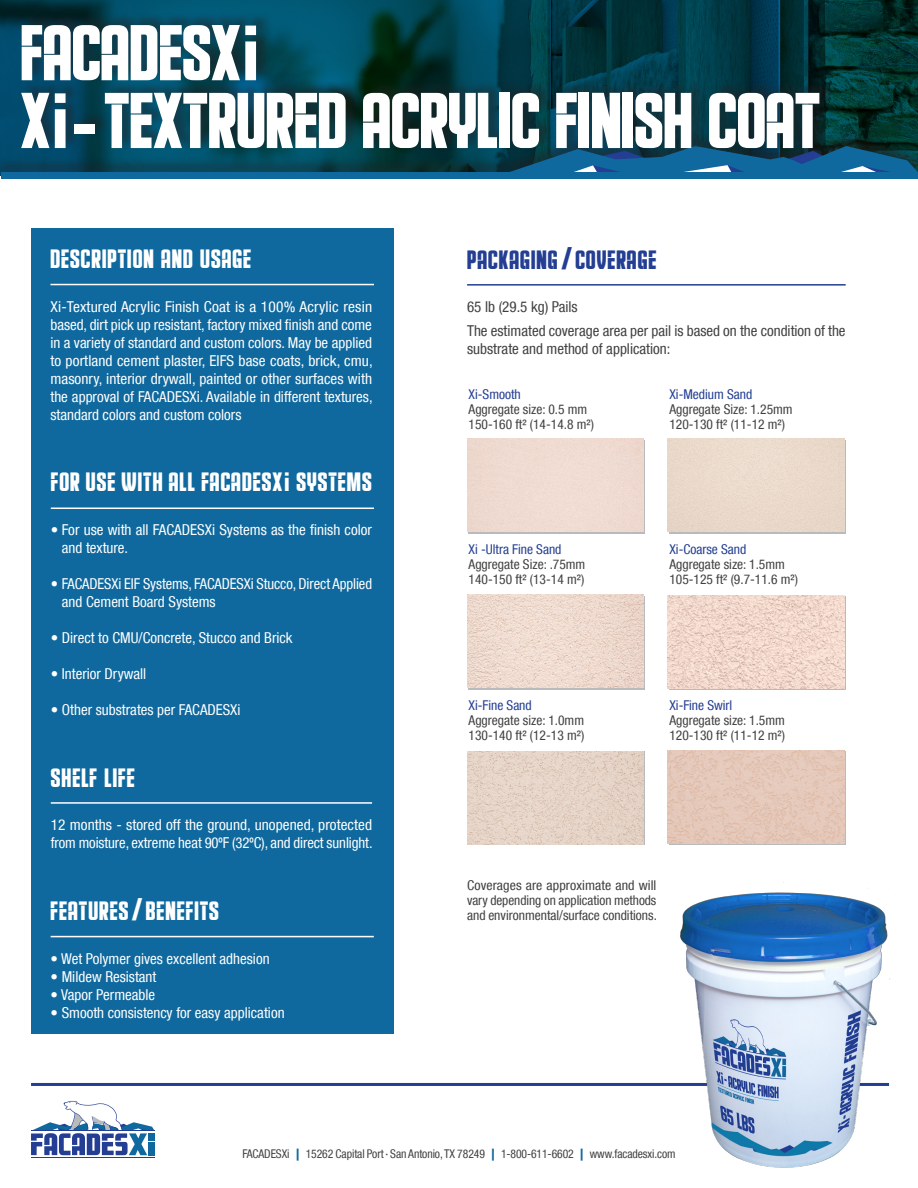
<style>
.page{position:relative;width:918px;height:1188px;background:#fff}
.page>*{position:absolute;margin:0;border:0;box-sizing:border-box;transform-origin:0 0}
.t1{font:81px/67.8px "Educated Deers";color:#fff}
.t2{font:27px "Educated Deers";letter-spacing:.04em;color:#fff}
.t3{font:27px "Educated Deers";letter-spacing:.04em;color:#233e92}
.t4{font:condensed 15px/18px "Helvetica Neue LT Com";color:#fff}
.t5{font:condensed 15px/18px "Helvetica Neue LT Com";color:#404041}
.t6{font:condensed 13.5px/15px "Helvetica Neue LT Com";color:#404041;text-align:justify}
.t7{font:condensed 13.5px "Helvetica Neue LT Com";color:#233e92}
.t8{font:condensed 12px "Helvetica Neue LT Com";letter-spacing:-.005em;color:#404041}
.s1{font-family:"Acumin Variable Concept";font-size:75px}
.s2{font-family:"Acumin Variable Concept";font-size:25.5px}
.s3{font-family:"Impact"}
.s4{font-weight:900;font-stretch:normal;color:#10699e}
</style>
<div class="page">
<img style="left:0;top:0;width:918px;height:131px">
<div style="left:31px;top:229px;width:362px;height:805px;background:#10699e"></div>
<hr style="left:31px;top:1157px;width:124px;height:1px;background:#233e92">
<svg style="left:31px;top:1101px;width:123px;height:54px"></svg>
<hr style="left:31px;top:1130px;width:124px;height:1px;background:#233e92">
<div style="left:148px;top:1133px;width:7px;height:8px;background:#10699e"></div>
<div style="left:148px;top:1142px;width:7px;height:13px;background:#10699e"></div>
<div style="left:0;top:131px;width:918px;height:48px;background:#231f20;opacity:.5"></div>
<svg style="left:507px;top:146px;width:411px;height:26px;background:#185c85"></svg>
<div style="left:1px;top:172px;width:917px;height:7px;background:#10699e"></div>
<hr style="left:31px;top:1083px;width:858px;height:3px;background:#233e92">
<div style="left:21px;top:11px;width:814px;height:139px;background:#231f20;opacity:.5"></div>
<img style="left:680px;top:882px;width:210px;height:286px">
<hr style="left:467px;top:284px;width:379px;height:2px;background:#233e92">
<hr style="left:51px;top:802px;width:321px;height:2px;background:#fff">
<hr style="left:50px;top:284px;width:324px;height:1px;background:#fff">
<hr style="left:51px;top:508px;width:323px;height:1px;background:#fff">
<hr style="left:51px;top:936px;width:323px;height:1px;background:#fff">
<svg style="left:669px;top:596px;width:177px;height:93px"></svg>
<img style="left:668px;top:595px;width:176px;height:93px">
<div style="left:467px;top:439px;width:177px;height:93px;background:#efdbd1"></div>
<img style="left:467px;top:594px;width:177px;height:94px">
<img style="left:467px;top:751px;width:177px;height:93px">
<div style="left:669px;top:440px;width:177px;height:93px;background:#e7d6c7"></div>
<img style="left:668px;top:439px;width:176px;height:93px">
<svg style="left:669px;top:752px;width:177px;height:93px"></svg>
<img style="left:668px;top:750px;width:176px;height:94px">
<h1 class="t1" style="left:21px;top:18px;width:801px">FACADESX<span class="s1">i<br></span>X<span class="s1">i-</span>TEXTRURED ACRYLIC FINISH COAT</h1>
<p class="t2" style="left:50px;top:243px;width:202px">DESCRIPTION AND USAGE</p>
<p class="t4" style="left:50px;top:297px;width:324px;text-align:justify">Xi-Textured Acrylic Finish Coat is a 100% Acrylic resin based, dirt pick up resistant, factory mixed finish and come in a variety of standard and custom colors. May be applied to portland cement plaster, EIFS base coats, brick, cmu, masonry, interior drywall, painted or other surfaces with the approval of FACADESXi. Available in different textures, standard colors and custom colors</p>
<p class="t2" style="left:51px;top:466px;width:322px">FOR USE WITH ALL FACADESX<span class="s2">i</span> SYSTEMS</p>
<p class="t4" style="left:62px;top:521px;width:312px;text-indent:-11px">• For use with all FACADESXi Systems as the finish color and texture.</p>
<p class="t4" style="left:62px;top:575px;width:312px;text-indent:-11px">• FACADESXi EIF Systems, FACADESXi Stucco, Direct Applied and Cement Board Systems</p>
<p class="t4" style="left:51px;top:629px;width:243px">• Direct to CMU/Concrete, Stucco and Brick</p>
<p class="t4" style="left:51px;top:665px;width:97px">• Interior Drywall</p>
<p class="t4" style="left:51px;top:701px;width:191px">• Other substrates per FACADESXi</p>
<p class="t2" style="left:51px;top:762px;width:85px">SHELF LIFE</p>
<p class="t4" style="left:51px;top:815px;width:323px">12 months - stored off the ground, unopened, protected from moisture, extreme heat 90ºF (32ºC), and direct sunlight.</p>
<p class="t2" style="left:51px;top:895px;width:170px">FEATURES <span class="s3">/</span> BENEFITS</p>
<p class="t4" style="left:51px;top:949px;width:220px">• Wet Polymer gives excellent adhesion</p>
<p class="t4" style="left:51px;top:967px;width:107px">• Mildew Resistant</p>
<p class="t4" style="left:51px;top:985px;width:106px">• Vapor Permeable</p>
<p class="t4" style="left:51px;top:1003px;width:235px">• Smooth consistency for easy application</p>
<p class="t3" style="left:467px;top:244px;width:191px">PACKAGING <span class="s3">/</span> COVERAGE</p>
<p class="t5" style="left:467px;top:297px;width:112px">65 lb (29.5 kg) Pails</p>
<p class="t5" style="left:467px;top:321px;width:380px">The estimated coverage area per pail is based on the condition of the substrate and method of application:</p>
<p class="t7" style="left:469px;top:386px;width:54px">Xi-Smooth</p>
<p class="t6" style="left:469px;top:401px;width:120px">Aggregate size: 0.5 mm</p>
<p class="t6" style="left:469px;top:416px;width:127px">150-160 ft² (14-14.8 m²)</p>
<p class="t7" style="left:469px;top:542px;width:94px">Xi -Ultra Fine Sand</p>
<p class="t6" style="left:469px;top:557px;width:118px">Aggregate Size: .75mm</p>
<p class="t6" style="left:469px;top:572px;width:117px">140-150 ft² (13-14 m²)</p>
<p class="t7" style="left:469px;top:698px;width:65px">Xi-Fine Sand</p>
<p class="t6" style="left:469px;top:713px;width:117px">Aggregate size: 1.0mm</p>
<p class="t6" style="left:469px;top:728px;width:117px">130-140 ft² (12-13 m²)</p>
<p class="t7" style="left:669px;top:386px;width:84px">Xi-Medium Sand</p>
<p class="t6" style="left:669px;top:401px;width:125px">Aggregate Size: 1.25mm</p>
<p class="t6" style="left:669px;top:416px;width:117px">120-130 ft² (11-12 m²)</p>
<p class="t7" style="left:669px;top:542px;width:78px">Xi-Coarse Sand</p>
<p class="t6" style="left:669px;top:557px;width:117px">Aggregate size: 1.5mm</p>
<p class="t6" style="left:669px;top:572px;width:130px">105-125 ft² (9.7-11.6 m²)</p>
<p class="t7" style="left:669px;top:698px;width:64px">Xi-Fine Swirl</p>
<p class="t6" style="left:669px;top:713px;width:117px">Aggregate size: 1.5mm</p>
<p class="t6" style="left:669px;top:728px;width:117px">120-130 ft² (11-12 m²)</p>
<p class="t6" style="left:467px;top:877px;width:191px">Coverages are approximate and will vary depending on application methods and environmental/surface conditions.</p>
<p class="t8" style="left:242px;top:1147px;width:435px">FACADESXi <span class="s4">|</span> 15262 Capital Port <sup>•</sup> San Antonio, TX 78249 <span class="s4">|</span> 1-800-611-6602 <span class="s4">|</span> www.facadesxi.com</p>
</div>
